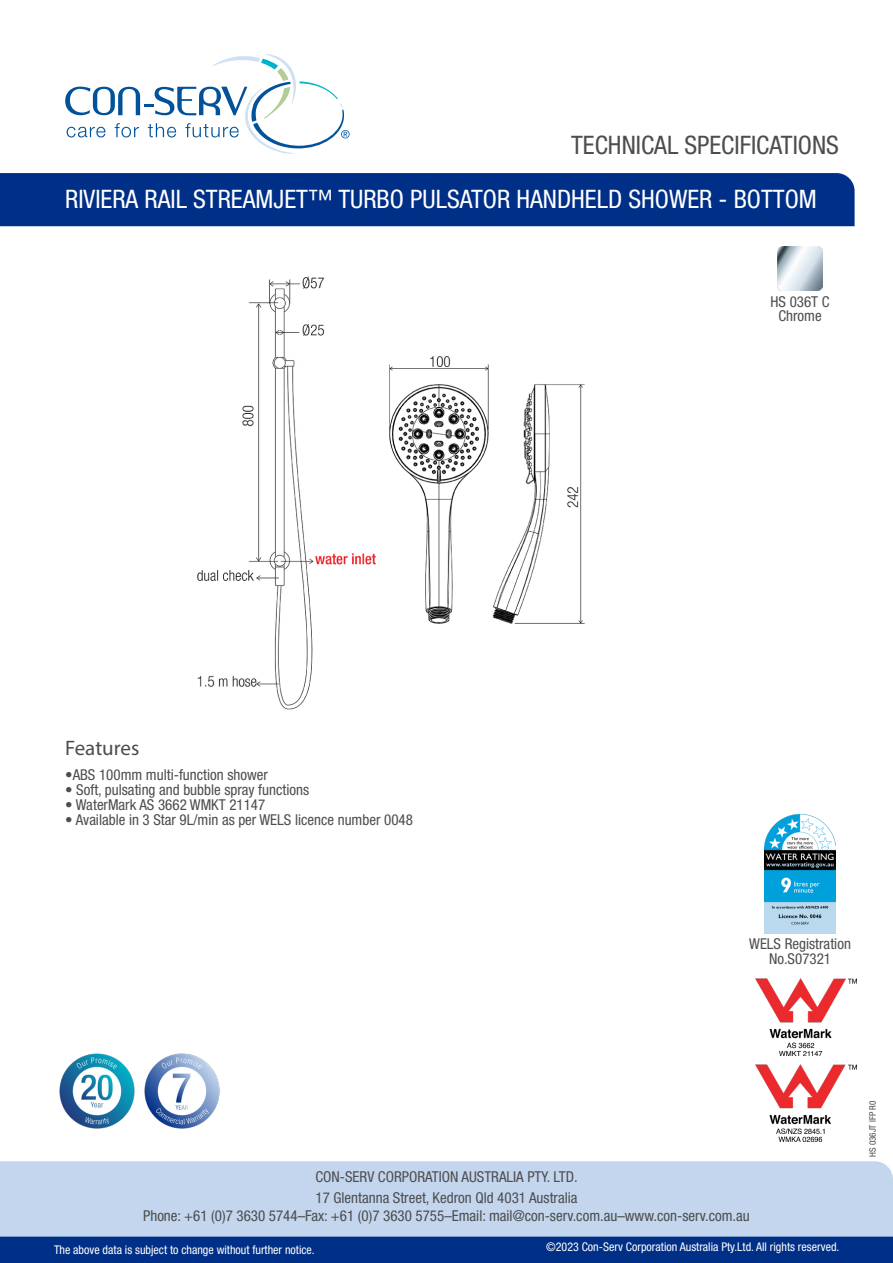
<style>
.page{position:relative;width:893px;height:1263px;background:#fff}
.page>*{position:absolute;margin:0;border:0;box-sizing:border-box;transform-origin:0 0}
.t1{font:condensed 25.5px "Helvetica Neue LT Std";color:#fff}
.t2{font:condensed 25.5px "Helvetica Neue LT Std";color:#4d4d4f}
.t3{font:21px "Myriad Pro";color:#4d4d4f}
.t4{font:condensed 15px/21px "Helvetica Neue LT Std";color:#4d4d4f}
.t5{font:condensed 15px "Helvetica Neue LT Std";color:#4b4c4d}
.t6{font:condensed 12px "Helvetica Neue LT Std";color:#fff}
.t7{font:condensed 9px "Helvetica Neue LT Std";color:#4b4c4d}
.s1{color:#4d4d4f}
</style>
<div class="page">
<div style="left:0;top:1236px;width:893px;height:27px;background:#002f87"></div>
<div style="left:0;top:1161px;width:893px;height:75px;background:#c3d6ee"></div>
<img style="left:59px;top:1053px;width:161px;height:76px">
<div style="left:0;top:173px;width:855px;height:53px;background:#002f87"></div>
<svg style="left:65px;top:54px;width:285px;height:100px"></svg>
<img style="left:197px;top:276px;width:388px;height:434px">
<img style="left:778px;top:247px;width:44px;height:44px">
<img style="left:755px;top:1064px;width:102px;height:77px">
<img style="left:755px;top:979px;width:101px;height:77px">
<img style="left:764px;top:814px;width:72px;height:119px">
<h1 class="t2" style="left:571px;top:130px;width:269px">TECHNICAL SPECIFICATIONS</h1>
<p class="t1" style="left:65px;top:184px;width:753px">RIVIERA RAIL STREAMJET™ TURBO PULSATOR HANDHELD SHOWER - BOTTOM</p>
<p class="t4" style="left:770px;top:291px;width:61px">HS 036T C</p>
<p class="t4" style="left:778px;top:305px;width:45px">Chrome</p>
<h2 class="t3" style="left:65px;top:735px;width:76px">Features</h2>
<p class="t4" style="left:65px;top:764px;width:204px">•ABS 100mm multi-function shower</p>
<p class="t4" style="left:65px;top:779px;width:245px">• Soft, pulsating and bubble spray functions</p>
<p class="t4" style="left:65px;top:794px;width:202px">• WaterMark AS 3662 WMKT 21147</p>
<p class="t4" style="left:65px;top:809px;width:349px">• Available in 3 Star 9L/min as per WELS licence number 0048</p>
<p class="t4" style="left:749px;top:936px;width:103px;line-height:15px;text-align:center">WELS Registration<br>No.S07321</p>
<p class="t4" style="left:315px;top:1165px;width:264px">CON-SERV CORPORATION AUSTRALIA PTY. LTD.<br>17 Glentanna Street, Kedron Qld 4031 Australia</p>
<p class="t5" style="left:143px;top:1206px;width:608px"><span class="s1">P</span>hone: +61 (0)7 3630 5744–Fax: +61 (0)7 3630 5755–Email: mail@con-serv.com.au–www.con-serv.com.au</p>
<p class="t6" style="left:54px;top:1242px;width:262px">The above data is subject to change without further notice.</p>
<p class="t6" style="left:546px;top:1240px;width:295px">©2023 Con-Serv Corporation Australia Pty.Ltd. All rights reserved.</p>
<p class="t7" style="left:867px;top:1157px;width:57px;rotate:-90deg">HS 036JT IFP R0</p>
</div>
